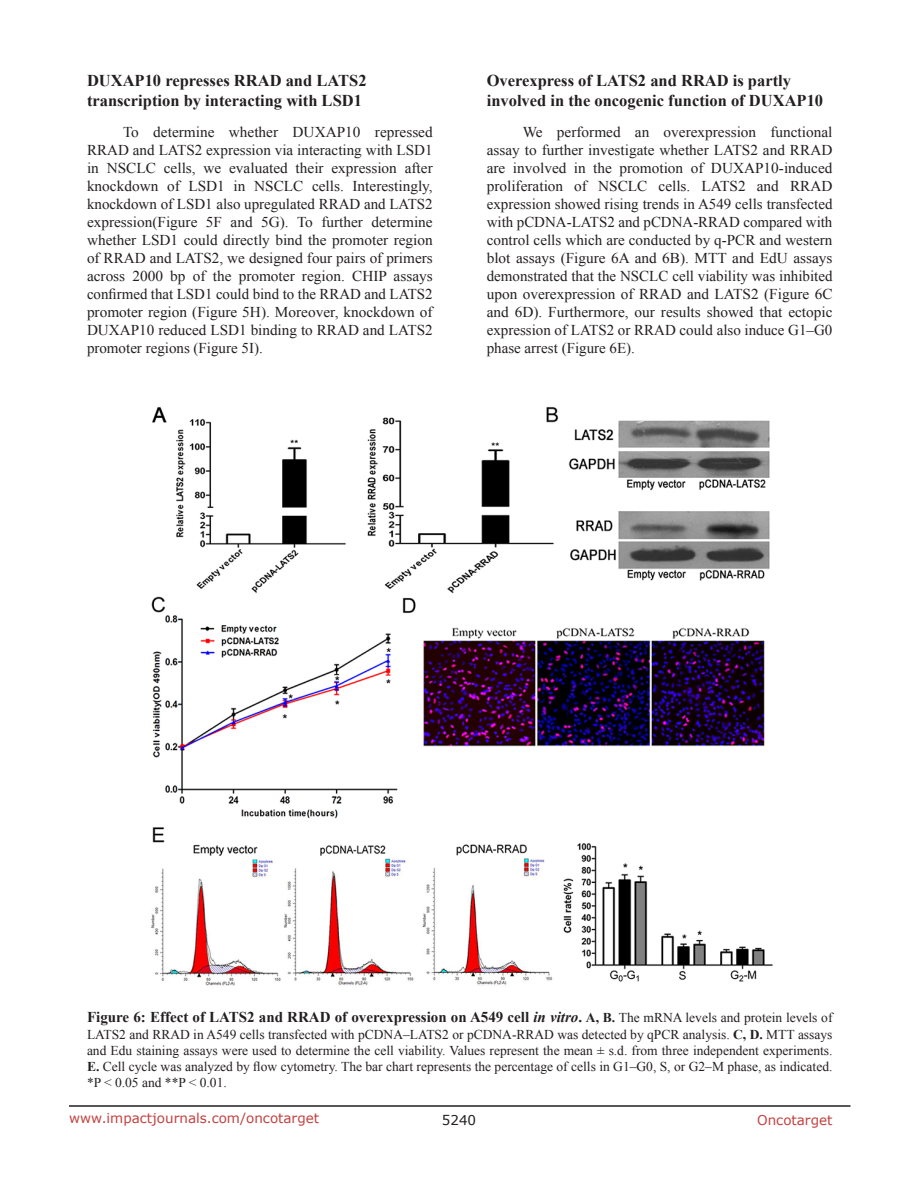
<style>
.page{position:relative;width:918px;height:1188px;background:#fff}
.page>*{position:absolute;margin:0;border:0;box-sizing:border-box;transform-origin:0 0}
.SubHeading{font:700 16.5px/19.8px "Times New Roman";color:#231f20}
.BodyText{font:15px/18px "Times New Roman";color:#231f20;text-align:justify}
.figuretext{font:700 15px "Times New Roman";color:#231f20}
.figuretext-2{font:13.5px/16.2px "Times New Roman";color:#231f20;text-align:justify}
.t1{font:13.5px "Verdana";color:#c24141}
.t2{font:13.5px "Verdana";color:#231f20}
.s1{font-style:italic}
.s2{font-size:13.5px}
.s3{font-weight:400;font-size:13.5px}
.s4{font-weight:700}
</style>
<div class="page">
<hr style="left:69px;top:1105px;width:781px;height:2px;background:#231f20">
<img style="left:151px;top:406px;width:622px;height:580px">
<p class="SubHeading" style="left:87px;top:70px;width:281px">DUXAP10 represses RRAD and LATS2 transcription by interacting with LSD1</p>
<p class="BodyText" style="left:87px;top:123px;width:347px;text-indent:36px">To determine whether DUXAP10 repressed RRAD and LATS2 expression via interacting with LSD1 in NSCLC cells, we evaluated their expression after knockdown of LSD1 in NSCLC cells. Interestingly, knockdown of LSD1 also upregulated RRAD and LATS2 expression(Figure 5F and 5G). To further determine whether LSD1 could directly bind the promoter region of RRAD and LATS2, we designed four pairs of primers across 2000 bp of the promoter region. CHIP assays confirmed that LSD1 could bind to the RRAD and LATS2 promoter region (Figure 5H). Moreover, knockdown of DUXAP10 reduced LSD1 binding to RRAD and LATS2 promoter regions (Figure 5I).</p>
<p class="SubHeading" style="left:487px;top:70px;width:338px">Overexpress of LATS2 and RRAD is partly involved in the oncogenic function of DUXAP10</p>
<p class="BodyText" style="left:487px;top:123px;width:347px;text-indent:36px">We performed an overexpression functional assay to further investigate whether LATS2 and RRAD are involved in the promotion of DUXAP10-induced proliferation of NSCLC cells. LATS2 and RRAD expression showed rising trends in A549 cells transfected with pCDNA-LATS2 and pCDNA-RRAD compared with control cells which are conducted by q-PCR and western blot assays (Figure 6A and 6B). MTT and EdU assays demonstrated that the NSCLC cell viability was inhibited upon overexpression of RRAD and LATS2 (Figure 6C and 6D). Furthermore, our results showed that ectopic expression of LATS2 or RRAD could also induce G1–G0 phase arrest (Figure 6E).</p>
<p class="figuretext" style="left:87px;top:1007px;width:747px">Figure 6: Effect of LATS2 and RRAD of overexpression on A549 cell <span class="s1">in vitro</span>. <span class="s2">A, B.</span> <span class="s3">The mRNA levels and protein levels of</span></p>
<p class="figuretext-2" style="left:87px;top:1026px;width:747px">LATS2 and RRAD in A549 cells transfected with pCDNA–LATS2 or pCDNA-RRAD was detected by qPCR analysis. <span class="s4">C, D.</span> MTT assays and Edu staining assays were used to determine the cell viability. Values represent the mean ± s.d. from three independent experiments.<br><span class="s4">E.</span> Cell cycle was analyzed by flow cytometry. The bar chart represents the percentage of cells in G1–G0, S, or G2–M phase, as indicated. *P &lt; 0.05 and **P &lt; 0.01.</p>
<p class="t1" style="left:69px;top:1109px;width:252px">www.impactjournals.com/oncotarget</p>
<p class="t2" style="left:442px;top:1111px;width:36px">5240</p>
<p class="t1" style="left:757px;top:1111px;width:77px">Oncotarget</p>
</div>
